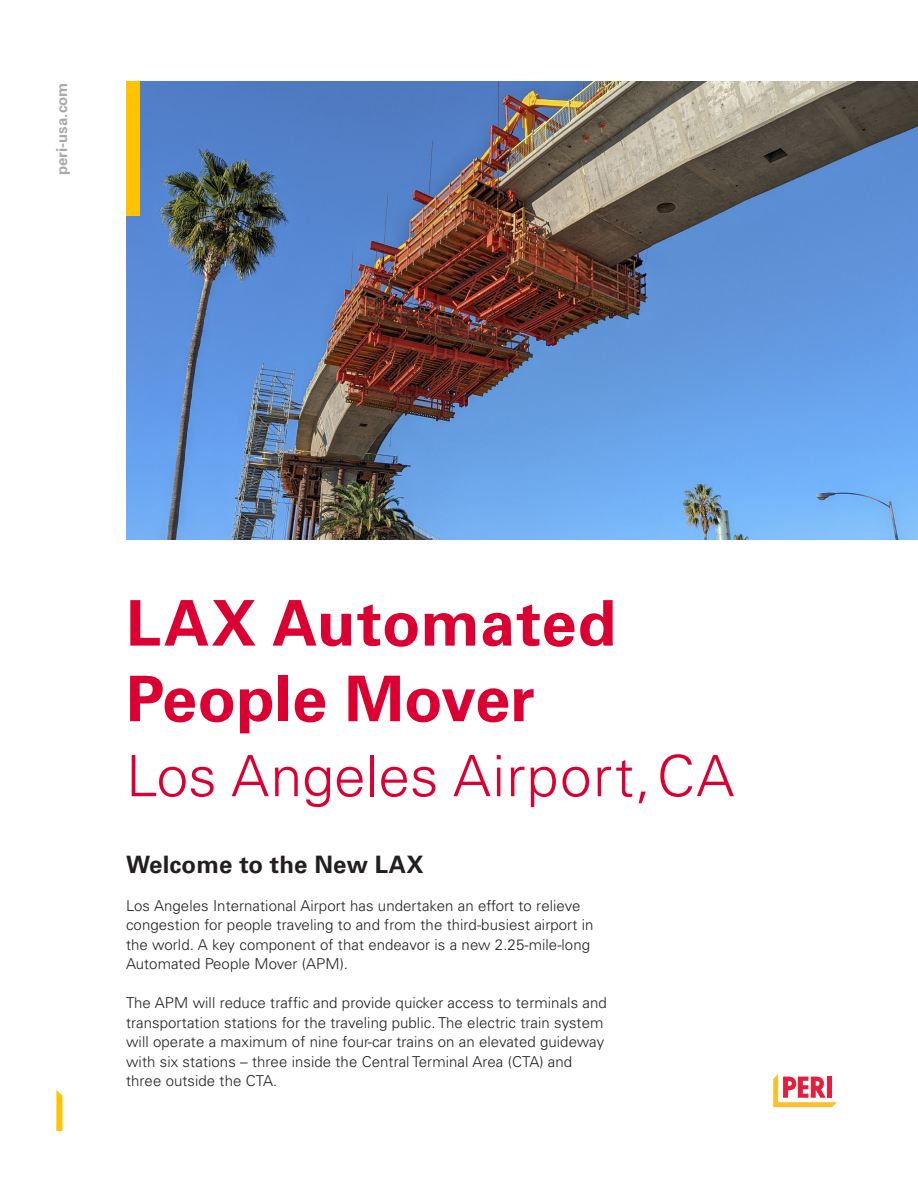
<style>
.page{position:relative;width:918px;height:1188px;background:#fff}
.page>*{position:absolute;margin:0;border:0;box-sizing:border-box;transform-origin:0 0}
.t1{font:700 63px/75.6px "Univers LT Pro";color:#dc0032}
.t2{font:300 57px "Univers LT Pro";letter-spacing:.025em;color:#dc0032}
.t3{font:700 24px "Univers LT Pro";letter-spacing:.005em;color:#231f20}
.t4{font:300 15px/19.5px "Univers LT Pro";letter-spacing:.005em;color:#231f20}
.t5{font:700 15px "Univers LT Pro";color:#a8a9ad}
</style>
<div class="page">
<img style="left:126px;top:81px;width:792px;height:459px">
<svg style="left:773px;top:1074px;width:64px;height:33px"></svg>
<div style="left:827px;top:1077px;width:5px;height:21px;background:#e41e3c"></div>
<div style="left:126px;top:81px;width:14px;height:135px;background:#ffc300"></div>
<svg style="left:56px;top:1090px;width:6px;height:41px"></svg>
<p class="t5" style="left:53px;top:175px;width:94px;rotate:-90deg">peri-usa.com</p>
<p class="t1" style="left:126px;top:588px;width:492px">LAX Automated<br>People Mover</p>
<p class="t2" style="left:126px;top:743px;width:610px">Los Angeles Airport,CA</p>
<p class="t3" style="left:126px;top:851px;width:299px">Welcome to the New LAX</p>
<p class="t4" style="left:126px;top:896px;width:469px">Los Angeles International Airport has undertaken an effort to relieve congestion for people traveling to and from the third-busiest airport in the world. A key component of that endeavor is a new 2.25-mile-long Automated People Mover (APM).</p>
<p class="t4" style="left:126px;top:993px;width:482px">The APM will reduce traffic and provide quicker access to terminals and transportation stations for the traveling public. The electric train system will operate a maximum of nine four-car trains on an elevated guideway with six stations – three inside the Central Terminal Area (CTA) and three outside the CTA.</p>
</div>
